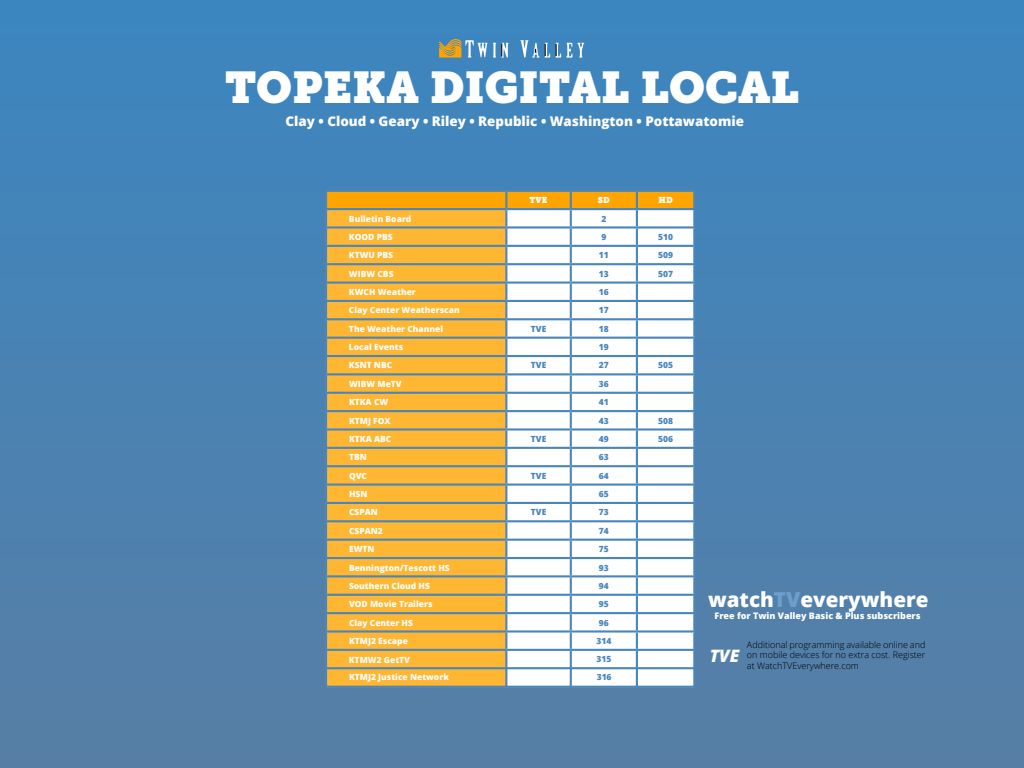
<style>
.page{position:relative;width:1024px;height:768px;background:#fff}
.page>*{position:absolute;margin:0;border:0;box-sizing:border-box;transform-origin:0 0}
.t1{font:44px "Museo Slab";color:#fff}
.t2{font:800 20.6px "Open Sans";color:#fff}
.t3{font:italic 800 17.1px "Open Sans";color:#fff}
.t4{font:800 13.4px "Open Sans";color:#fff}
.t5{font:300 9px/10.8px "Open Sans";color:#000;text-align:justify}
.t6{font:800 9px "Open Sans";color:#fff}
.t7{font:800 8.5px "Open Sans";color:#fff}
.t8{font:800 8.5px/18.4px "Open Sans";color:#4986bc}
.t9{font:8.5px "Museo Slab";color:#fff}
.s1{color:#6e9fca}
</style>
<div class="page">
<div style="left:0;top:0;width:1024px;height:768px;background:linear-gradient(to bottom,#3c86c0,#577ea5)"></div>
<svg style="left:439px;top:39px;width:70px;height:19px"></svg>
<svg style="left:519px;top:40px;width:66px;height:18px"></svg>
<div style="left:327px;top:651px;width:178px;height:35px;background:#ffb633"></div>
<svg style="left:507px;top:651px;width:186px;height:35px"></svg>
<hr style="left:325px;top:190px;width:181px;height:2px;background:#4986bc">
<hr style="left:506px;top:190px;width:65px;height:2px;background:#4986bc">
<hr style="left:571px;top:190px;width:66px;height:2px;background:#4986bc">
<hr style="left:637px;top:190px;width:58px;height:2px;background:#4986bc">
<hr style="left:325px;top:649px;width:181px;height:2px;background:#4986bc">
<hr style="left:506px;top:649px;width:65px;height:2px;background:#4986bc">
<hr style="left:571px;top:649px;width:66px;height:2px;background:#4986bc">
<svg style="left:325px;top:191px;width:370px;height:458px"></svg>
<hr style="left:637px;top:649px;width:58px;height:2px;background:#4986bc">
<hr style="left:325px;top:651px;width:2px;height:36px;background:#4986bc">
<hr style="left:505px;top:651px;width:2px;height:36px;background:#4986bc">
<hr style="left:325px;top:667px;width:181px;height:2px;background:#4986bc">
<hr style="left:570px;top:651px;width:2px;height:36px;background:#4986bc">
<hr style="left:506px;top:667px;width:65px;height:2px;background:#4986bc">
<hr style="left:636px;top:651px;width:2px;height:36px;background:#4986bc">
<hr style="left:571px;top:667px;width:66px;height:2px;background:#4986bc">
<hr style="left:693px;top:651px;width:2px;height:37px;background:#4986bc">
<hr style="left:637px;top:667px;width:58px;height:2px;background:#4986bc">
<hr style="left:326px;top:686px;width:369px;height:2px;background:#4986bc">
<h1 class="t1" style="left:225px;top:62px;width:576px">TOPEKA DIGITAL LOCAL</h1>
<h3 class="t4" style="left:286px;top:111px;width:460px">Clay • Cloud • Geary • Riley • Republic • Washington • Pottawatomie</h3>
<p class="t9" style="left:530px;top:195px;width:20px">TVE</p>
<p class="t9" style="left:598px;top:195px;width:14px">SD</p>
<p class="t9" style="left:659px;top:195px;width:16px">HD</p>
<p class="t7" style="left:349px;top:212px;width:64px">Bulletin Board</p>
<p class="t8" style="left:601px;top:209px;width:6px">2</p>
<p class="t7" style="left:349px;top:230px;width:45px">KOOD PBS</p>
<p class="t8" style="left:601px;top:227px;width:6px">9</p>
<p class="t8" style="left:658px;top:227px;width:16px">510</p>
<p class="t7" style="left:349px;top:249px;width:46px">KTWU PBS</p>
<p class="t8" style="left:599px;top:246px;width:11px">11</p>
<p class="t8" style="left:658px;top:246px;width:16px">509</p>
<p class="t7" style="left:349px;top:267px;width:46px">WIBW CBS</p>
<p class="t8" style="left:599px;top:264px;width:11px">13</p>
<p class="t8" style="left:658px;top:264px;width:16px">507</p>
<p class="t7" style="left:349px;top:285px;width:68px">KWCH Weather</p>
<p class="t8" style="left:599px;top:282px;width:11px">16</p>
<p class="t7" style="left:349px;top:304px;width:112px">Clay Center Weatherscan</p>
<p class="t8" style="left:599px;top:301px;width:11px">17</p>
<p class="t7" style="left:349px;top:322px;width:96px">The Weather Channel</p>
<p class="t8" style="left:531px;top:319px;width:17px">TVE</p>
<p class="t8" style="left:599px;top:319px;width:11px">18</p>
<p class="t7" style="left:349px;top:341px;width:56px">Local Events</p>
<p class="t8" style="left:599px;top:337px;width:11px">19</p>
<p class="t7" style="left:349px;top:359px;width:45px">KSNT NBC</p>
<p class="t8" style="left:531px;top:356px;width:17px">TVE</p>
<p class="t8" style="left:599px;top:356px;width:11px">27</p>
<p class="t8" style="left:658px;top:356px;width:16px">505</p>
<p class="t7" style="left:349px;top:377px;width:54px">WIBW MeTV</p>
<p class="t8" style="left:599px;top:374px;width:11px">36</p>
<p class="t7" style="left:349px;top:396px;width:41px">KTKA CW</p>
<p class="t8" style="left:599px;top:392px;width:11px">41</p>
<p class="t7" style="left:349px;top:414px;width:43px">KTMJ FOX</p>
<p class="t8" style="left:599px;top:411px;width:11px">43</p>
<p class="t8" style="left:658px;top:411px;width:16px">508</p>
<p class="t7" style="left:349px;top:432px;width:44px">KTKA ABC</p>
<p class="t8" style="left:531px;top:429px;width:17px">TVE</p>
<p class="t8" style="left:599px;top:429px;width:11px">49</p>
<p class="t8" style="left:658px;top:429px;width:16px">506</p>
<p class="t7" style="left:349px;top:451px;width:19px">TBN</p>
<p class="t8" style="left:599px;top:448px;width:11px">63</p>
<p class="t7" style="left:349px;top:469px;width:20px">QVC</p>
<p class="t8" style="left:531px;top:466px;width:17px">TVE</p>
<p class="t8" style="left:599px;top:466px;width:11px">64</p>
<p class="t7" style="left:349px;top:487px;width:20px">HSN</p>
<p class="t8" style="left:599px;top:484px;width:11px">65</p>
<p class="t7" style="left:349px;top:506px;width:30px">CSPAN</p>
<p class="t8" style="left:531px;top:503px;width:17px">TVE</p>
<p class="t8" style="left:599px;top:503px;width:11px">73</p>
<p class="t7" style="left:349px;top:524px;width:35px">CSPAN2</p>
<p class="t8" style="left:599px;top:521px;width:11px">74</p>
<p class="t7" style="left:349px;top:543px;width:27px">EWTN</p>
<p class="t8" style="left:599px;top:539px;width:11px">75</p>
<p class="t7" style="left:349px;top:561px;width:102px">Bennington/Tescott HS</p>
<p class="t8" style="left:599px;top:558px;width:11px">93</p>
<p class="t7" style="left:349px;top:579px;width:82px">Southern Cloud HS</p>
<p class="t8" style="left:599px;top:576px;width:11px">94</p>
<p class="t7" style="left:349px;top:598px;width:85px">VOD Movie Trailers</p>
<p class="t8" style="left:599px;top:595px;width:11px">95</p>
<p class="t7" style="left:349px;top:616px;width:66px">Clay Center HS</p>
<p class="t8" style="left:599px;top:613px;width:11px">96</p>
<p class="t7" style="left:349px;top:634px;width:60px">KTMJ2 Escape</p>
<p class="t8" style="left:596px;top:631px;width:16px">314<br>315</p>
<p class="t7" style="left:349px;top:670px;width:101px">KTMJ2 Justice Network</p>
<p class="t8" style="left:597px;top:668px;width:16px">316</p>
<p class="t7" style="left:349px;top:653px;width:63px">KTMW2 GetTV</p>
<h2 class="t2" style="left:708px;top:583px;width:222px">watch<span class="s1">TV</span>everywhere</h2>
<p class="t6" style="left:715px;top:609px;width:208px">Free for Twin Valley Basic &amp; Plus subscribers</p>
<p class="t5" style="left:747px;top:639px;width:180px">Additional programming available online and on mobile devices for no extra cost. Register at WatchTVEverywhere.com</p>
<h3 class="t3" style="left:710px;top:643px;width:31px">TVE</h3>
</div>
